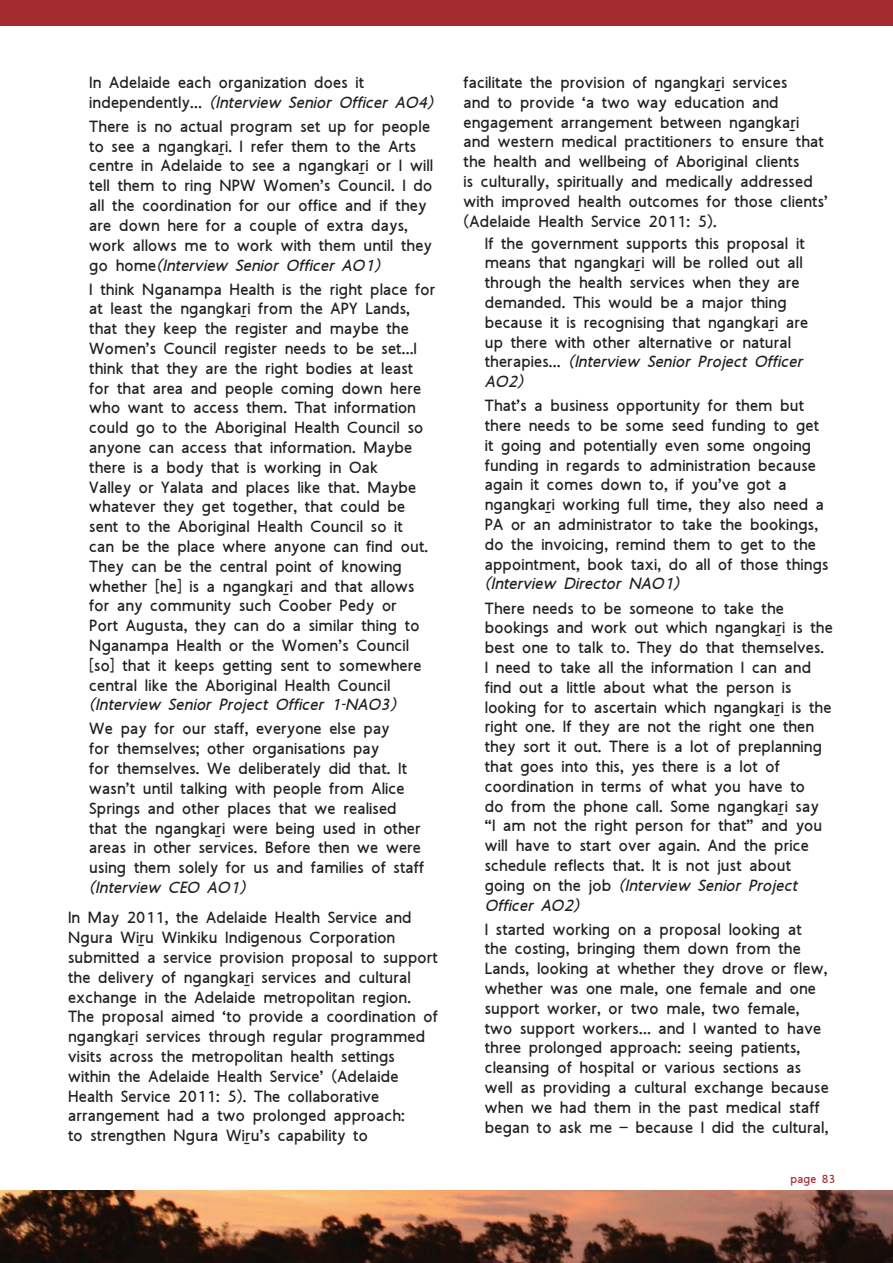
<style>
.page{position:relative;width:893px;height:1263px;background:#fff}
.page>*{position:absolute;margin:0;border:0;box-sizing:border-box;transform-origin:0 0}
.t1{font:16.5px/19.8px "Aboriginal Sans";color:#231f20}
.t2{font:italic 16.5px "Aboriginal Sans";color:#231f20}
.t3{font:12px "Aboriginal Sans";color:#a42c31}
.s1{font-style:italic}
</style>
<div class="page">
<div style="left:0;top:0;width:893px;height:26px;background:#a42c31"></div>
<img style="left:0;top:1191px;width:893px;height:72px">
<p class="t1" style="left:89px;top:73px;width:345px">In Adelaide each organization does it independently… <span class="s1">(Interview Senior Officer AO4)</span></p>
<p class="t1" style="left:89px;top:117px;width:346px">There is no actual program set up for people to see a ngangkaṟi. I refer them to the Arts centre in Adelaide to see a ngangkaṟi or I will tell them to ring NPW Women’s Council. I do all the coordination for our office and if they are down here for a couple of extra days, work allows me to work with them until they go home<span class="s1">(Interview Senior Officer AO1)</span></p>
<p class="t1" style="left:89px;top:280px;width:348px">I think Nganampa Health is the right place for at least the ngangkaṟi from the APY Lands, that they keep the register and maybe the Women’s Council register needs to be set…I think that they are the right bodies at least for that area and people coming down here who want to access them. That information could go to the Aboriginal Health Council so anyone can access that information. Maybe there is a body that is working in Oak<br>Valley or Yalata and places like that. Maybe whatever they get together, that could be sent to the Aboriginal Health Council so it<br>can be the place where anyone can find out.<br>They can be the central point of knowing whether [he] is a ngangkaṟi and that allows for any community such Coober Pedy or<br>Port Augusta, they can do a similar thing to Nganampa Health or the Women’s Council [so] that it keeps getting sent to somewhere central like the Aboriginal Health Council</p>
<p class="t2" style="left:89px;top:693px;width:308px">(Interview Senior Project Officer 1-NAO3)</p>
<p class="t1" style="left:89px;top:720px;width:336px">We pay for our staff, everyone else pay<br>for themselves; other organisations pay<br>for themselves. We deliberately did that. It wasn’t until talking with people from Alice Springs and other places that we realised that the ngangkaṟi were being used in other areas in other services. Before then we were using them solely for us and families of staff</p>
<p class="t2" style="left:89px;top:875px;width:158px">(Interview CEO AO1)</p>
<p class="t1" style="left:68px;top:909px;width:371px">In May 2011, the Adelaide Health Service and Ngura Wiṟu Winkiku Indigenous Corporation submitted a service provision proposal to support the delivery of ngangkaṟi services and cultural exchange in the Adelaide metropolitan region.<br>The proposal aimed ‘to provide a coordination of ngangkaṟi services through regular programmed visits across the metropolitan health settings within the Adelaide Health Service’ (Adelaide Health Service 2011: 5). The collaborative arrangement had a two prolonged approach:<br>to strengthen Ngura Wiṟu’s capability to</p>
<p class="t1" style="left:463px;top:73px;width:366px">facilitate the provision of ngangkaṟi services<br>and to provide ‘a two way education and engagement arrangement between ngangkaṟi and western medical practitioners to ensure that the health and wellbeing of Aboriginal clients<br>is culturally, spiritually and medically addressed with improved health outcomes for those clients’ (Adelaide Health Service 2011: 5).</p>
<p class="t1" style="left:485px;top:234px;width:325px">If the government supports this proposal it means that ngangkaṟi will be rolled out all through the health services when they are demanded. This would be a major thing because it is recognising that ngangkaṟi are up there with other alternative or natural therapies… <span class="s1">(Interview Senior Project Officer AO2)</span></p>
<p class="t1" style="left:485px;top:397px;width:345px">That’s a business opportunity for them but there needs to be some seed funding to get it going and potentially even some ongoing funding in regards to administration because again it comes down to, if you’ve got a ngangkaṟi working full time, they also need a PA or an administrator to take the bookings, do the invoicing, remind them to get to the appointment, book taxi, do all of those things</p>
<p class="t2" style="left:485px;top:572px;width:196px">(Interview Director NAO1)</p>
<p class="t1" style="left:485px;top:599px;width:350px">There needs to be someone to take the bookings and work out which ngangkaṟi is the best one to talk to. They do that themselves.<br>I need to take all the information I can and find out a little about what the person is looking for to ascertain which ngangkaṟi is the right one. If they are not the right one then they sort it out. There is a lot of preplanning that goes into this, yes there is a lot of coordination in terms of what you have to<br>do from the phone call. Some ngangkaṟi say “I am not the right person for that” and you will have to start over again. And the price schedule reflects that. It is not just about going on the job <span class="s1">(Interview Senior Project Officer AO2)</span></p>
<p class="t1" style="left:485px;top:920px;width:346px">I started working on a proposal looking at<br>the costing, bringing them down from the Lands, looking at whether they drove or flew, whether was one male, one female and one support worker, or two male, two female, two support workers… and I wanted to have three prolonged approach: seeing patients, cleansing of hospital or various sections as well as providing a cultural exchange because when we had them in the past medical staff began to ask me – because I did the cultural,</p>
<p class="t3" style="left:790px;top:1170px;width:47px">page 83</p>
</div>
